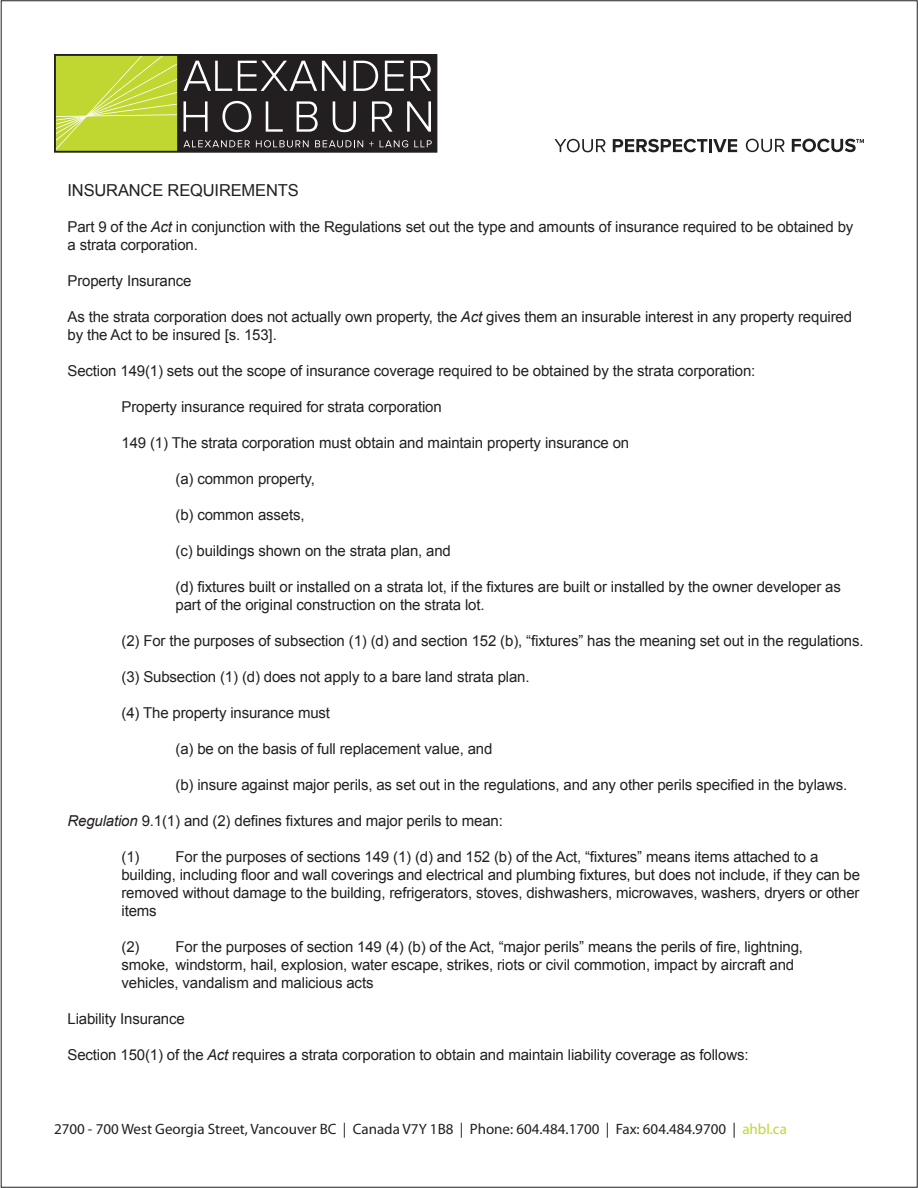
<style>
.page{position:relative;width:918px;height:1188px;background:#fff}
.page>*{position:absolute;margin:0;border:0;box-sizing:border-box;transform-origin:0 0}
.t1{font:16.5px "Arial";letter-spacing:-.01em;color:#231f20}
.t2{font:15px/18px "Arial";letter-spacing:-.01em;color:#231f20}
.t3{font:15px "Myriad Pro";color:#231f20}
.s1{font-style:italic}
.s2{color:#c1d72f}
</style>
<div class="page">
<svg style="left:54px;top:54px;width:383px;height:99px;background:#696d3e"></svg>
<svg style="left:555px;top:139px;width:50px;height:13px"></svg>
<svg style="left:613px;top:139px;width:124px;height:13px"></svg>
<svg style="left:746px;top:139px;width:39px;height:13px"></svg>
<svg style="left:792px;top:139px;width:72px;height:13px"></svg>
<p class="t1" style="left:68px;top:180px;width:233px">INSURANCE REQUIREMENTS</p>
<p class="t2" style="left:68px;top:218px;width:787px">Part 9 of the <span class="s1">Act</span> in conjunction with the Regulations set out the type and amounts of insurance required to be obtained by a strata corporation.</p>
<p class="t2" style="left:68px;top:272px;width:126px">Property Insurance</p>
<p class="t2" style="left:68px;top:308px;width:786px">As the strata corporation does not actually own property, the <span class="s1">Act</span> gives them an insurable interest in any property required by the Act to be insured [s. 153].</p>
<p class="t2" style="left:68px;top:362px;width:689px">Section 149(1) sets out the scope of insurance coverage required to be obtained by the strata corporation:</p>
<p class="t2" style="left:122px;top:398px;width:322px">Property insurance required for strata corporation</p>
<p class="t2" style="left:122px;top:434px;width:509px">149 (1) The strata corporation must obtain and maintain property insurance on</p>
<p class="t2" style="left:176px;top:470px;width:141px">(a) common property,</p>
<p class="t2" style="left:176px;top:506px;width:131px">(b) common assets,</p>
<p class="t2" style="left:176px;top:542px;width:277px">(c) buildings shown on the strata plan, and</p>
<p class="t2" style="left:176px;top:578px;width:667px">(d) fixtures built or installed on a strata lot, if the fixtures are built or installed by the owner developer as part of the original construction on the strata lot.</p>
<p class="t2" style="left:122px;top:632px;width:744px">(2) For the purposes of subsection (1) (d) and section 152 (b), “fixtures” has the meaning set out in the regulations.</p>
<p class="t2" style="left:122px;top:668px;width:410px">(3) Subsection (1) (d) does not apply to a bare land strata plan.</p>
<p class="t2" style="left:122px;top:704px;width:210px">(4) The property insurance must</p>
<p class="t2" style="left:176px;top:740px;width:318px">(a) be on the basis of full replacement value, and</p>
<p class="t2" style="left:176px;top:776px;width:673px">(b) insure against major perils, as set out in the regulations, and any other perils specified in the bylaws.</p>
<p class="t2" style="left:68px;top:812px;width:437px"><span class="s1">Regulation</span> 9.1(1) and (2) defines fixtures and major perils to mean:</p>
<p class="t2" style="left:122px;top:848px;width:740px">(1) For the purposes of sections 149 (1) (d) and 152 (b) of the Act, “fixtures” means items attached to a building, including floor and wall coverings and electrical and plumbing fixtures, but does not include, if they can be removed without damage to the building, refrigerators, stoves, dishwashers, microwaves, washers, dryers or other items</p>
<p class="t2" style="left:122px;top:938px;width:683px">(2) For the purposes of section 149 (4) (b) of the Act, “major perils” means the perils of fire, lightning, smoke, windstorm, hail, explosion, water escape, strikes, riots or civil commotion, impact by aircraft and vehicles, vandalism and malicious acts</p>
<p class="t2" style="left:68px;top:1010px;width:119px">Liability Insurance</p>
<p class="t2" style="left:68px;top:1046px;width:683px">Section 150(1) of the <span class="s1">Act</span> requires a strata corporation to obtain and maintain liability coverage as follows:</p>
<p class="t3" style="left:54px;top:1120px;width:734px">2700 - 700 West Georgia Street, Vancouver BC | Canada V7Y 1B8 | Phone: 604.484.1700 | Fax: 604.484.9700 | <span class="s2">ahbl.ca</span></p>
</div>
